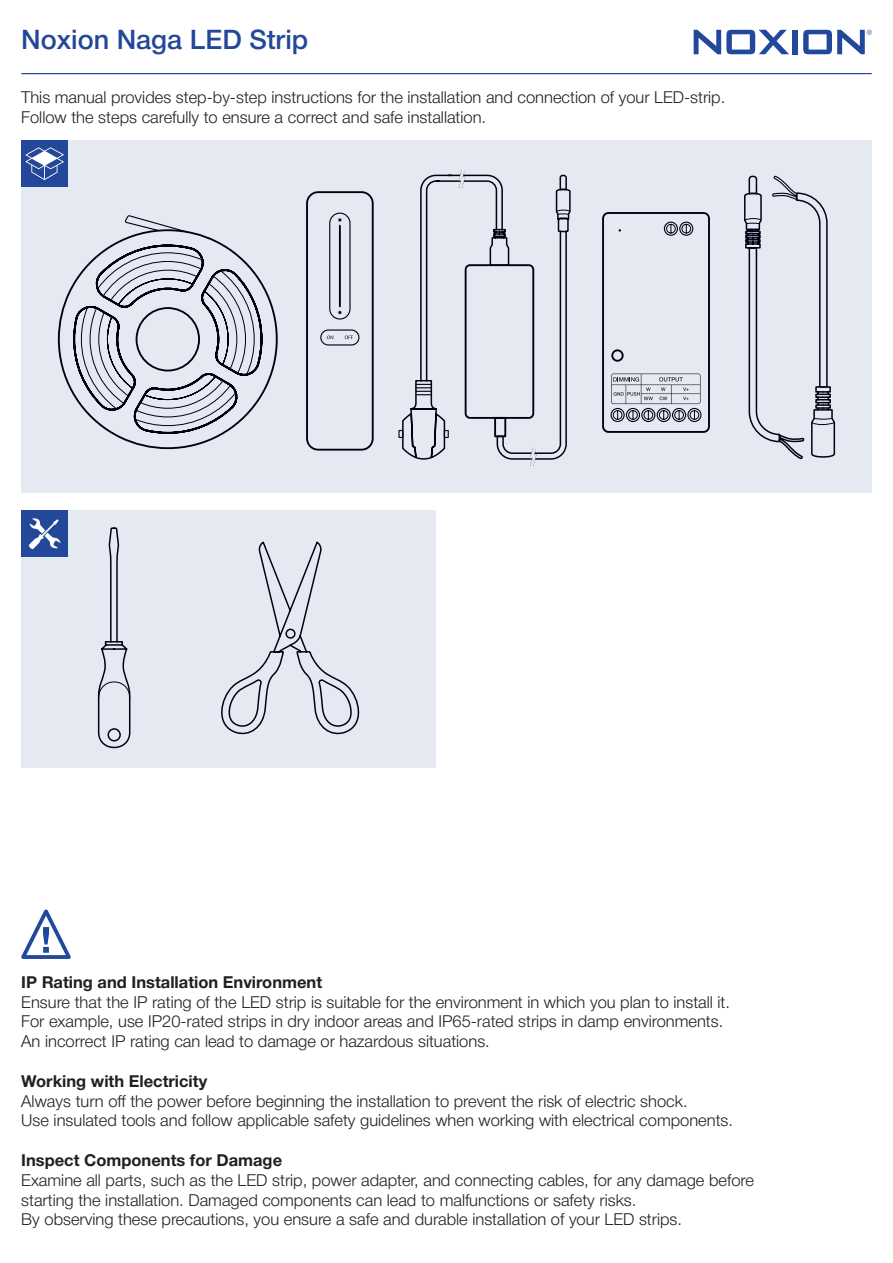
<style>
.page{position:relative;width:893px;height:1263px;background:#fff}
.page>*{position:absolute;margin:0;border:0;box-sizing:border-box;transform-origin:0 0}
.t1{font:500 27px "Helvetica Neue";color:#23489a}
.t2{font:300 16.5px "Helvetica Neue";color:#231f20}
.t3{font:700 16.5px "Helvetica Neue";color:#231f20}
</style>
<div class="page">
<hr style="left:21px;top:73px;width:851px;height:1px;background:#23489a">
<svg style="left:694px;top:30px;width:95px;height:24px"></svg>
<div style="left:793px;top:30px;width:5px;height:24px;background:#21489a"></div>
<svg style="left:803px;top:30px;width:69px;height:24px"></svg>
<div style="left:21px;top:140px;width:851px;height:353px;background:#e4e9f2"></div>
<div style="left:21px;top:140px;width:47px;height:47px;background:#244899"></div>
<svg style="left:25px;top:147px;width:39px;height:33px"></svg>
<svg style="left:57px;top:238px;width:78px;height:206px"></svg>
<svg style="left:81px;top:252px;width:54px;height:174px"></svg>
<svg style="left:124px;top:215px;width:11px;height:25px"></svg>
<svg style="left:135px;top:191px;width:239px;height:260px"></svg>
<div style="left:329px;top:213px;width:22px;height:107px;border:1px solid #000214;border-radius:10px"></div>
<hr style="left:339px;top:226px;width:2px;height:80px;background:#000214">
<svg style="left:338px;top:218px;width:5px;height:5px"></svg>
<svg style="left:338px;top:310px;width:5px;height:5px"></svg>
<div style="left:320px;top:329px;width:39px;height:16px;border:1px solid #000214;border-radius:7px"></div>
<svg style="left:327px;top:336px;width:6px;height:3px"></svg>
<svg style="left:345px;top:336px;width:8px;height:3px"></svg>
<div style="left:679px;top:222px;width:14px;height:14px;border:1px solid #000214;border-radius:50%"></div>
<svg style="left:682px;top:224px;width:9px;height:9px"></svg>
<div style="left:664px;top:222px;width:14px;height:14px;border:1px solid #000214;border-radius:50%"></div>
<svg style="left:666px;top:224px;width:10px;height:9px"></svg>
<div style="left:602px;top:212px;width:108px;height:221px;border:2px solid #000214;border-radius:5px"></div>
<div style="left:687px;top:408px;width:14px;height:14px;border:1px solid #000214;border-radius:50%"></div>
<svg style="left:690px;top:410px;width:9px;height:10px"></svg>
<div style="left:672px;top:408px;width:14px;height:14px;border:1px solid #000214;border-radius:50%"></div>
<svg style="left:674px;top:410px;width:10px;height:10px"></svg>
<div style="left:657px;top:408px;width:14px;height:14px;border:1px solid #000214;border-radius:50%"></div>
<svg style="left:659px;top:410px;width:9px;height:10px"></svg>
<div style="left:641px;top:408px;width:14px;height:14px;border:1px solid #000214;border-radius:50%"></div>
<svg style="left:644px;top:410px;width:9px;height:10px"></svg>
<div style="left:626px;top:408px;width:14px;height:14px;border:1px solid #000214;border-radius:50%"></div>
<svg style="left:628px;top:410px;width:10px;height:10px"></svg>
<div style="left:610px;top:408px;width:15px;height:14px;border:1px solid #000214;border-radius:50%"></div>
<svg style="left:613px;top:410px;width:9px;height:10px"></svg>
<div style="left:611px;top:349px;width:13px;height:13px;border:2px solid #000214;border-radius:50%"></div>
<svg style="left:744px;top:175px;width:92px;height:285px"></svg>
<svg style="left:401px;top:174px;width:170px;height:286px"></svg>
<svg style="left:416px;top:384px;width:15px;height:11px"></svg>
<div style="left:444px;top:430px;width:5px;height:8px;border:1px solid #000214"></div>
<div style="left:398px;top:430px;width:5px;height:8px;border:1px solid #000214"></div>
<svg style="left:464px;top:228px;width:71px;height:210px"></svg>
<svg style="left:611px;top:374px;width:90px;height:30px"></svg>
<svg style="left:530px;top:448px;width:7px;height:18px"></svg>
<svg style="left:458px;top:170px;width:8px;height:19px"></svg>
<div style="left:21px;top:510px;width:415px;height:257px;background:#e4e9f2"></div>
<div style="left:21px;top:510px;width:47px;height:47px;background:#244899"></div>
<svg style="left:97px;top:527px;width:34px;height:222px"></svg>
<svg style="left:221px;top:541px;width:139px;height:194px"></svg>
<svg style="left:29px;top:518px;width:31px;height:31px"></svg>
<svg style="left:21px;top:909px;width:50px;height:50px"></svg>
<p class="t1" style="left:21px;top:18px;width:289px">Noxion Naga LED Strip</p>
<p class="t2" style="left:21px;top:84px;width:706px">This manual provides step-by-step instructions for the installation and connection of your LED-strip.</p>
<p class="t2" style="left:21px;top:104px;width:466px">Follow the steps carefully to ensure a correct and safe installation.</p>
<p class="t3" style="left:21px;top:969px;width:302px">IP Rating and Installation Environment</p>
<p class="t2" style="left:21px;top:988px;width:710px">Ensure that the IP rating of the LED strip is suitable for the environment in which you plan to install it.</p>
<p class="t2" style="left:21px;top:1008px;width:703px">For example, use IP20-rated strips in dry indoor areas and IP65-rated strips in damp environments.</p>
<p class="t2" style="left:21px;top:1028px;width:470px">An incorrect IP rating can lead to damage or hazardous situations.</p>
<p class="t3" style="left:21px;top:1068px;width:187px">Working with Electricity</p>
<p class="t2" style="left:21px;top:1087px;width:668px">Always turn off the power before beginning the installation to prevent the risk of electric shock.</p>
<p class="t2" style="left:21px;top:1107px;width:713px">Use insulated tools and follow applicable safety guidelines when working with electrical components.</p>
<p class="t3" style="left:21px;top:1147px;width:262px">Inspect Components for Damage</p>
<p class="t2" style="left:21px;top:1166px;width:734px">Examine all parts, such as the LED strip, power adapter, and connecting cables, for any damage before</p>
<p class="t2" style="left:21px;top:1186px;width:617px">starting the installation. Damaged components can lead to malfunctions or safety risks.</p>
<p class="t2" style="left:21px;top:1206px;width:662px">By observing these precautions, you ensure a safe and durable installation of your LED strips.</p>
</div>
